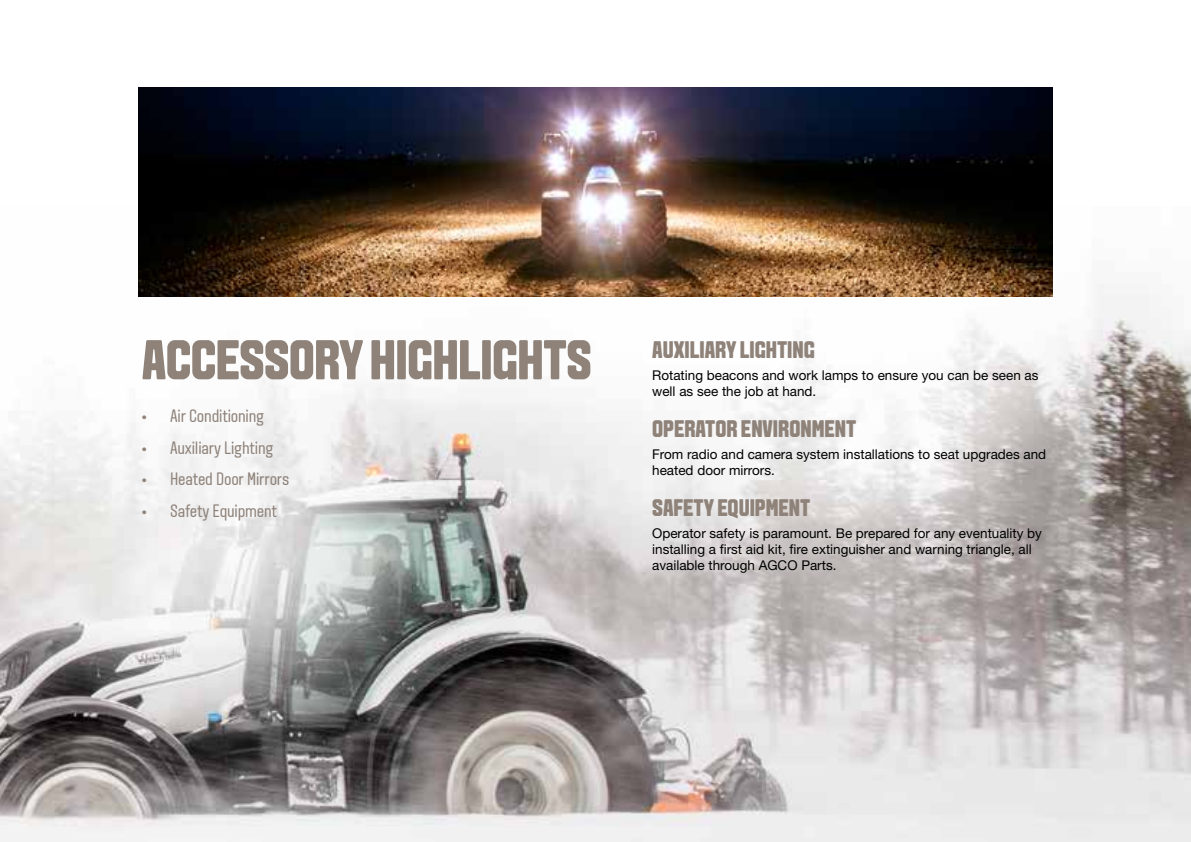
<style>
.page{position:relative;width:1191px;height:842px;background:#fff}
.page>*{position:absolute;margin:0;border:0;box-sizing:border-box;transform-origin:0 0}
.t1{font:800 56px "VALTRA Aveny T";letter-spacing:-.01em;color:#8e8279}
.t2{font:800 24px "VALTRA Aveny T";color:#8e8279}
.t3{font:18px "VALTRA Aveny T";letter-spacing:-.01em;color:#8e8279}
.t4{font:13.4px/16.2px "Helvetica Neue";color:#000}
.s1{font-family:"Myriad Pro"}
</style>
<div class="page">
<img style="left:0;top:206px;width:1191px;height:636px">
<img style="left:139px;top:88px;width:913px;height:209px">
<h1 class="t1" style="left:142px;top:324px;width:451px">ACCESSORY HIGHLIGHTS</h1>
<h3 class="t3" style="left:142px;top:404px;width:124px"><span class="s1">•</span> Air Conditioning</h3>
<h3 class="t3" style="left:142px;top:436px;width:133px"><span class="s1">•</span> Auxiliary Lighting</h3>
<h3 class="t3" style="left:142px;top:467px;width:149px"><span class="s1">•</span> Heated Door Mirrors</h3>
<h3 class="t3" style="left:142px;top:499px;width:137px"><span class="s1">•</span> Safety Equipment</h3>
<h2 class="t2" style="left:652px;top:334px;width:164px">AUXILIARY LIGHTING</h2>
<p class="t4" style="left:652px;top:367px;width:388px">Rotating beacons and work lamps to ensure you can be seen as well as see the job at hand.</p>
<h2 class="t2" style="left:652px;top:413px;width:206px">OPERATOR ENVIRONMENT</h2>
<p class="t4" style="left:652px;top:446px;width:395px">From radio and camera system installations to seat upgrades and heated door mirrors.</p>
<h2 class="t2" style="left:652px;top:492px;width:160px">SAFETY EQUIPMENT</h2>
<p class="t4" style="left:652px;top:524px;width:391px">Operator safety is paramount. Be prepared for any eventuality by installing a first aid kit, fire extinguisher and warning triangle, all available through AGCO Parts.</p>
</div>
